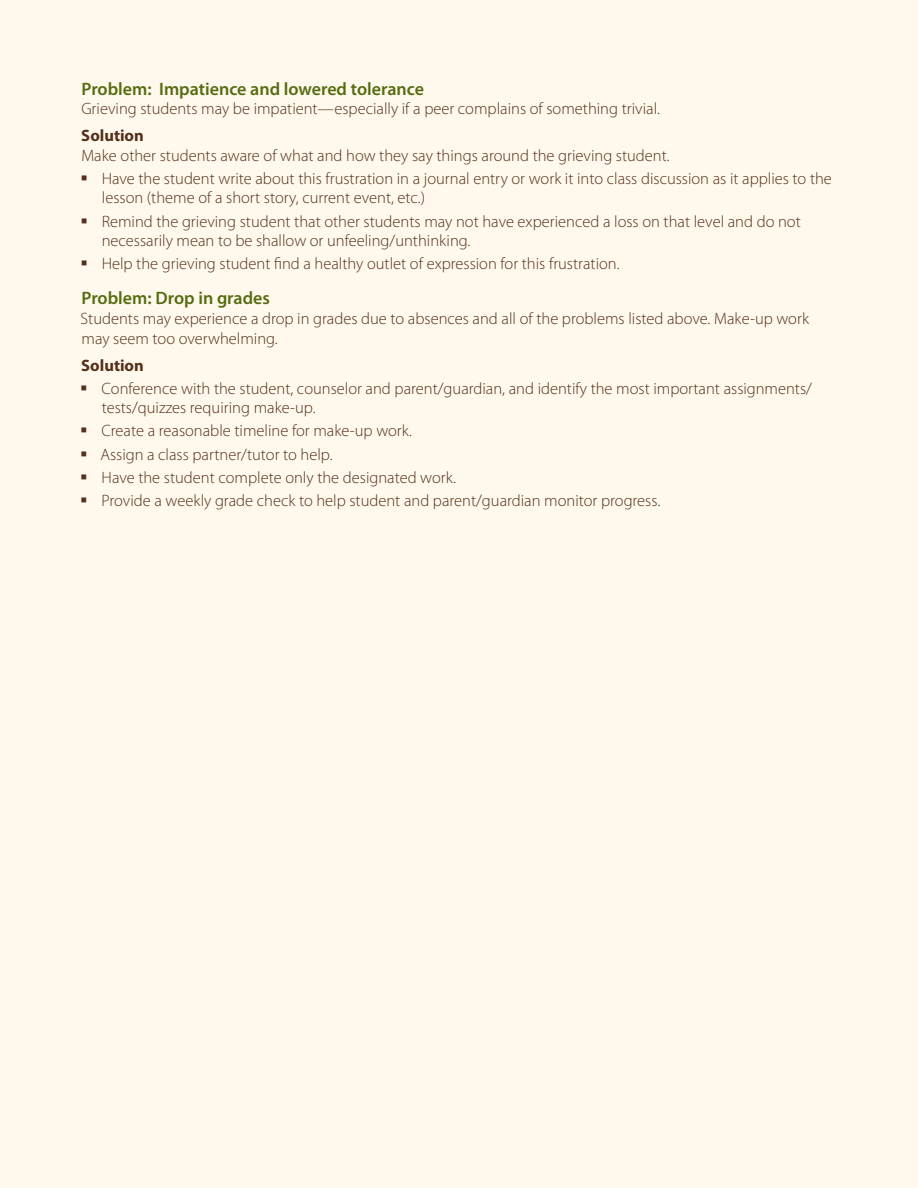
<style>
.page{position:relative;width:918px;height:1188px;background:#fff8ec}
.page>*{position:absolute;margin:0;border:0;box-sizing:border-box;transform-origin:0 0}
.t1{font:600 18px "Myriad Pro";color:#566c11}
.t2{font:300 16.5px/23.1px "Myriad Pro";color:#54301a}
.t3{font:700 16.5px "Myriad Pro";color:#54301a}
</style>
<div class="page">
<p class="t1" style="left:82px;top:77px;width:344px">Problem: Impatience and lowered tolerance</p>
<p class="t2" style="left:81px;top:97px;width:580px">Grieving students may be impatient—especially if a peer complains of something trivial.</p>
<p class="t3" style="left:81px;top:125px;width:64px">Solution</p>
<p class="t2" style="left:102px;top:143px;width:732px;text-indent:-20px">Make other students aware of what and how they say things around the grieving student.<br>Have the student write about this frustration in a journal entry or work it into class discussion as it applies to the</p>
<p class="t2" style="left:102px;top:186px;width:701px">lesson (theme of a short story, current event, etc.)<br>Remind the grieving student that other students may not have experienced a loss on that level and do not</p>
<p class="t2" style="left:102px;top:229px;width:519px">necessarily mean to be shallow or unfeeling/unthinking.<br>Help the grieving student find a healthy outlet of expression for this frustration.</p>
<p class="t1" style="left:82px;top:287px;width:190px">Problem: Drop in grades</p>
<p class="t2" style="left:81px;top:309px;width:730px;line-height:19.8px">Students may experience a drop in grades due to absences and all of the problems listed above. Make-up work may seem too overwhelming.</p>
<p class="t3" style="left:81px;top:354px;width:64px">Solution</p>
<p class="t2" style="left:102px;top:378px;width:712px;line-height:19.8px">Conference with the student, counselor and parent/guardian, and identify the most important assignments/ tests/quizzes requiring make-up.</p>
<p class="t2" style="left:101px;top:419px;width:561px">Create a reasonable timeline for make-up work.<br>Assign a class partner/tutor to help.<br>Have the student complete only the designated work.<br>Provide a weekly grade check to help student and parent/guardian monitor progress.</p>
</div>
